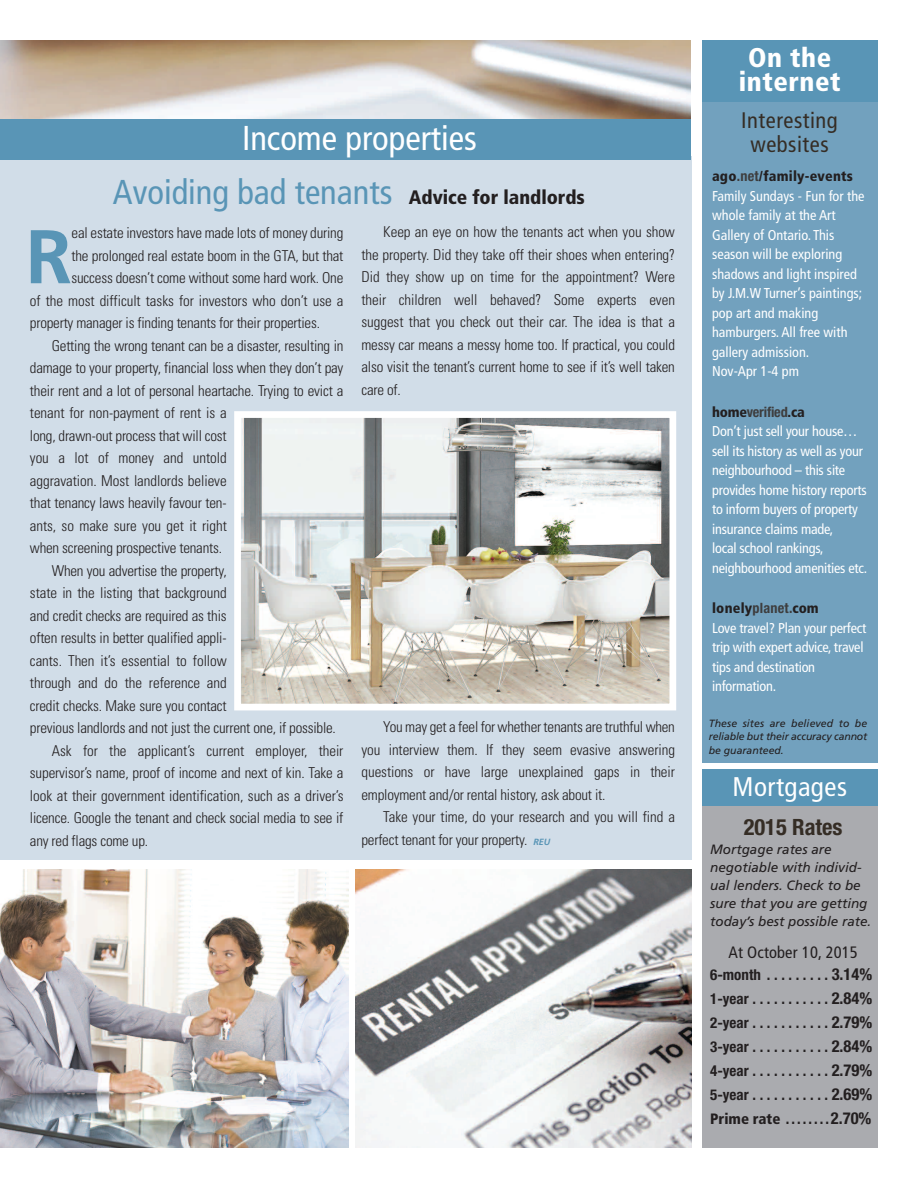
<style>
.page{position:relative;width:918px;height:1188px;background:#fff}
.page>*{position:absolute;margin:0;border:0;box-sizing:border-box;transform-origin:0 0}
.t1{font:700 76.05px "Frutiger";color:#5995b6}
.t2{font:condensed 34.5px "Frutiger";color:#5995b6}
.t3{font:condensed 34.5px "Frutiger";color:#fff}
.t4{font:900 condensed 27px/24px "Frutiger";letter-spacing:.02em;color:#fff;text-align:center}
.t5{font:condensed 27px "Frutiger";letter-spacing:.02em;color:#fff}
.t6{font:condensed 22.5px/24px "Frutiger";letter-spacing:.025em;color:#352d25;text-align:center}
.t7{font:700 condensed 22.5px "Helvetica Neue";color:#352d25}
.t8{font:condensed 16.5px "Frutiger";letter-spacing:.01em;color:#231f20}
.t9{font:300 condensed 15px/22.5px "Univers";letter-spacing:-.015em;color:#231f20;text-align:justify}
.t10{font:700 condensed 15px/24px "Helvetica Neue";color:#231f20;text-align:justify}
.t11{font:900 condensed 15px "Frutiger";color:#231f20}
.t12{font:condensed 14.25px/19.5px "Frutiger";letter-spacing:-.015em;color:#fff}
.t13{font:700 condensed 14.25px "Helvetica Neue";letter-spacing:-.015em;color:#3e3e3f}
.t14{font:italic 13.5px/18px "Frutiger";color:#231f20}
.t15{font:italic 10.5px/13.5px "Frutiger";letter-spacing:-.01em;color:#231f20;text-align:justify}
.s1{font-weight:900;font-size:19.5px;color:#231f20}
.s2{font-family:"Frutiger";font-weight:700;font-style:italic;font-stretch:normal;font-size:9px;color:#5995b6}
.s3{font-weight:900;color:#231f20}
.s4{font-family:"Helvetica Neue";font-weight:700;color:#3e3e3f}
.s5{font-family:"Frutiger";font-weight:900;color:#231f20}
.s6{font-size:16.5px}
.s7{font-family:"Helvetica Neue";font-weight:700}
.s8{font-family:"Helvetica Neue";font-weight:700;font-size:16.5px}
</style>
<div class="page">
<div style="left:0;top:156px;width:691px;height:704px;background:#d1dde8"></div>
<img style="left:0;top:870px;width:348px;height:277px">
<img style="left:0;top:40px;width:691px;height:79px">
<div style="left:702px;top:771px;width:175px;height:377px;background:#aaabaf"></div>
<div style="left:702px;top:40px;width:175px;height:723px;background:#72a1be"></div>
<div style="left:702px;top:40px;width:175px;height:62px;background:#5995b6"></div>
<div style="left:0;top:119px;width:691px;height:41px;background:#5995b6"></div>
<img style="left:355px;top:870px;width:336px;height:277px">
<div style="left:702px;top:770px;width:175px;height:36px;background:#5995b6"></div>
<img style="left:242px;top:419px;width:426px;height:283px">
<div style="left:234px;top:411px;width:442px;height:299px;border:7px solid #fff"></div>
<h2 class="t3" style="left:242px;top:124px;width:236px">Income properties</h2>
<h2 class="t2" style="left:113px;top:178px;width:473px">Avoiding bad tenants <span class="s1">Advice for landlords</span></h2>
<h1 class="t1" style="left:26px;top:226px;width:48px">R</h1>
<p class="t9" style="left:72px;top:223px;width:273px">eal estate investors have made lots of money during</p>
<p class="t9" style="left:72px;top:246px;width:273px">the prolonged real estate boom in the GTA, but that</p>
<p class="t9" style="left:72px;top:268px;width:273px">success doesn’t come without some hard work. One</p>
<p class="t9" style="left:30px;top:291px;width:315px">of the most difficult tasks for investors who don’t use a</p>
<p class="t9" style="left:30px;top:313px;width:292px">property manager is finding tenants for their properties.</p>
<p class="t9" style="left:52px;top:336px;width:293px">Getting the wrong tenant can be a disaster, resulting in</p>
<p class="t9" style="left:30px;top:358px;width:315px">damage to your property, financial loss when they don’t pay</p>
<p class="t9" style="left:30px;top:381px;width:315px">their rent and a lot of personal heartache. Trying to evict a</p>
<p class="t9" style="left:30px;top:403px;width:198px">tenant for non-payment of rent is a</p>
<p class="t9" style="left:30px;top:426px;width:198px">long, drawn-out process that will cost</p>
<p class="t9" style="left:30px;top:448px;width:198px">you a lot of money and untold</p>
<p class="t9" style="left:30px;top:471px;width:198px">aggravation. Most landlords believe</p>
<p class="t9" style="left:30px;top:493px;width:198px">that tenancy laws heavily favour ten-</p>
<p class="t9" style="left:30px;top:516px;width:198px">ants, so make sure you get it right</p>
<p class="t9" style="left:30px;top:538px;width:194px">when screening prospective tenants.</p>
<p class="t9" style="left:52px;top:561px;width:176px">When you advertise the property,</p>
<p class="t9" style="left:30px;top:583px;width:198px">state in the listing that background</p>
<p class="t9" style="left:30px;top:606px;width:198px">and credit checks are required as this</p>
<p class="t9" style="left:30px;top:628px;width:198px">often results in better qualified appli-</p>
<p class="t9" style="left:30px;top:651px;width:198px">cants. Then it’s essential to follow</p>
<p class="t9" style="left:30px;top:673px;width:198px">through and do the reference and</p>
<p class="t9" style="left:30px;top:696px;width:198px">credit checks. Make sure you contact</p>
<p class="t9" style="left:30px;top:718px;width:308px">previous landlords and not just the current one, if possible.</p>
<p class="t9" style="left:52px;top:741px;width:293px">Ask for the applicant’s current employer, their</p>
<p class="t9" style="left:30px;top:763px;width:315px">supervisor’s name, proof of income and next of kin. Take a</p>
<p class="t9" style="left:30px;top:786px;width:315px">look at their government identification, such as a driver’s</p>
<p class="t9" style="left:30px;top:808px;width:315px">licence. Google the tenant and check social media to see if</p>
<p class="t9" style="left:30px;top:831px;width:120px">any red flags come up.</p>
<p class="t9" style="left:361px;top:222px;width:315px;text-indent:22px">Keep an eye on how the tenants act when you show the property. Did they take off their shoes when entering?<br>Did they show up on time for the appointment? Were their children well behaved? Some experts even suggest that you check out their car. The idea is that a messy car means a messy home too. If practical, you could also visit the tenant’s current home to see if it’s well taken care of.</p>
<p class="t9" style="left:361px;top:717px;width:315px;text-indent:22px">You may get a feel for whether tenants are truthful when you interview them. If they seem evasive answering questions or have large unexplained gaps in their employment and/or rental history, ask about it.</p>
<p class="t9" style="left:361px;top:807px;width:315px;text-indent:22px">Take your time, do your research and you will find a perfect tenant for your property. <span class="s2">REU</span></p>
<h3 class="t4" style="left:739px;top:48px;width:103px">On the internet</h3>
<h3 class="t6" style="left:741px;top:110px;width:98px">Interesting websites</h3>
<p class="t12" style="left:712px;top:168px;width:154px"><span class="s3">ago</span><span class="s4">.net</span><span class="s3">/family-events<br></span>Family Sundays - Fun for the whole family at the Art<br>Gallery of Ontario. This season will be exploring shadows and light inspired by J.M.W Turner’s paintings; pop art and making hamburgers. All free with gallery admission.<br>Nov-Apr 1-4 pm</p>
<p class="t13" style="left:712px;top:406px;width:94px"><span class="s5">home</span>verified<span class="s5">.ca</span></p>
<p class="t12" style="left:712px;top:423px;width:157px">Don’t just sell your house… sell its history as well as your neighbourhood – this site provides home history reports to inform buyers of property insurance claims made,<br>local school rankings, neighbourhood amenities etc.</p>
<p class="t12" style="left:712px;top:600px;width:156px"><span class="s3">lonely</span><span class="s4">planet.</span><span class="s3">com<br></span>Love travel? Plan your perfect trip with expert advice, travel tips and destination information.</p>
<p class="t15" style="left:709px;top:717px;width:160px">These sites are believed to be reliable but their accuracy cannot be guaranteed.</p>
<h3 class="t5" style="left:733px;top:776px;width:116px">Mortgages</h3>
<h3 class="t7" style="left:744px;top:819px;width:100px">2015 Rates</h3>
<p class="t14" style="left:710px;top:841px;width:163px">Mortgage rates are negotiable with individ&shy;ual lenders. Check to be sure that you are getting today’s best possible rate.</p>
<p class="t8" style="left:728px;top:945px;width:131px">At October 10, 2015</p>
<p class="t10" style="left:710px;top:964px;width:164px">6-month . . . . . . . . . <span class="s6">3.14% </span>1-year...........<span class="s6">2.84% </span>2-year...........<span class="s6">2.79% </span>3-year...........<span class="s6">2.84% </span>4-year...........<span class="s6">2.79% </span>5-year...........<span class="s6">2.69%</span></p>
<p class="t11" style="left:710px;top:1113px;width:163px">Prime rate <span class="s7">. . . . . . . .</span> <span class="s8">2.70%</span></p>
</div>
